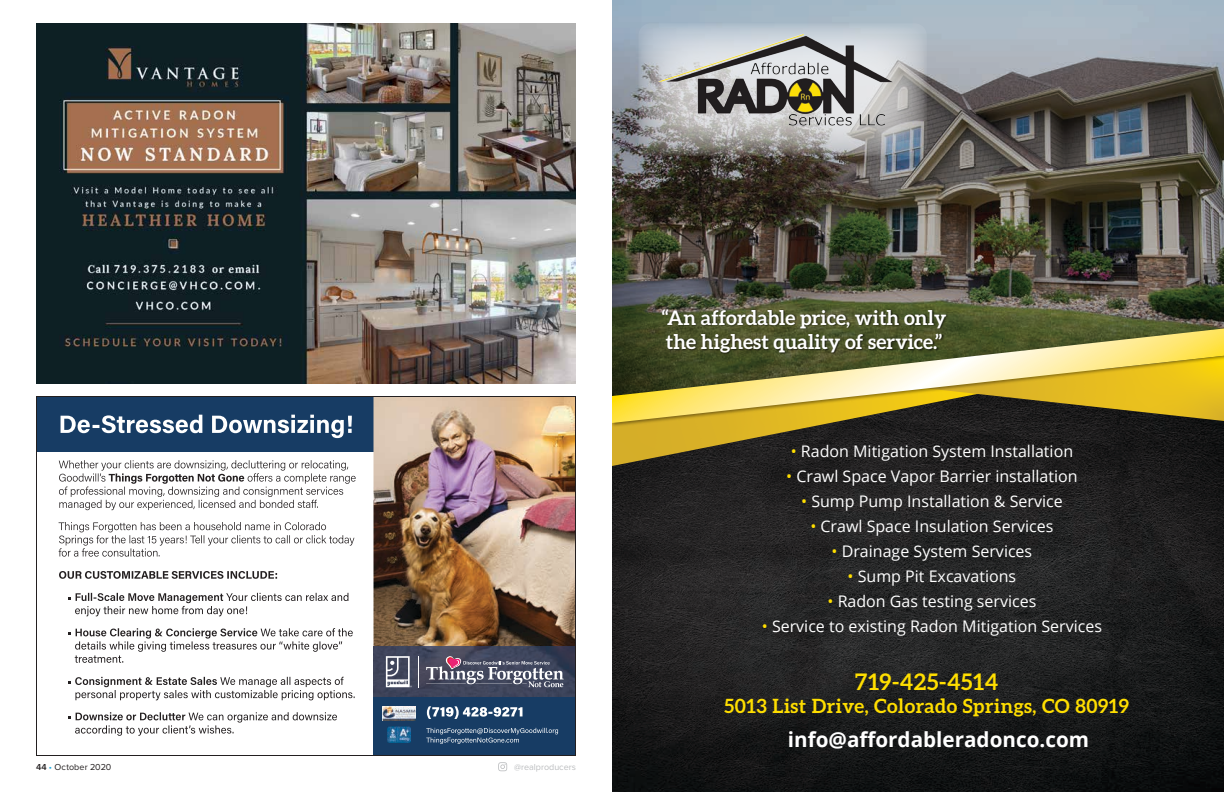
<style>
.page{position:relative;width:1224px;height:792px;background:#fff}
.page>*{position:absolute;margin:0;border:0;box-sizing:border-box;transform-origin:0 0}
.t1{font:700 22.9px "Aleo";letter-spacing:.025em;color:#ffde00}
.t2{font:700 20.7px "Open Sans";color:#fff}
.t3{font:700 20.2px/24.2px "Aleo";color:#fff}
.t4{font:700 19.6px "Aleo";letter-spacing:.025em;color:#ffde00}
.t5{font:16px "Open Sans";color:#fff}
.t6{font:9px "Proxima Nova";letter-spacing:.01em;color:#231f20}
.t7{font:9px "Proxima Nova";color:#bcbec0}
.s1{font-weight:600}
.s2{color:#19a8e0}
.s3{color:#ffde00}
</style>
<div class="page">
<svg style="left:498px;top:762px;width:9px;height:9px"></svg>
<img style="left:612px;top:0;width:612px;height:238px">
<img style="left:612px;top:238px;width:612px;height:86px">
<img style="left:612px;top:429px;width:612px;height:363px">
<svg style="left:612px;top:429px;width:492px;height:37px;background:#433a20"></svg>
<svg style="left:638px;top:23px;width:289px;height:133px;background:#a0a1a2"></svg>
<img style="left:612px;top:324px;width:612px;height:105px">
<svg style="left:612px;top:326px;width:612px;height:97px;background:#a79949"></svg>
<img style="left:660px;top:306px;width:290px;height:50px">
<img style="left:655px;top:8px;width:241px;height:119px">
<img style="left:36px;top:24px;width:540px;height:360px">
<img style="left:36px;top:396px;width:540px;height:360px">
<p class="t6" style="left:36px;top:762px;width:77px"><span class="s1">44</span> <span class="s2">•</span> October 2020</p>
<p class="t7" style="left:514px;top:762px;width:63px">@realproducers</p>
<p class="t3" style="left:662px;top:305px;width:286px">“An affordable price, with only the highest quality of service.”</p>
<p class="t5" style="left:791px;top:440px;width:284px"><span class="s3">•</span> Radon Mitigation System Installation</p>
<p class="t5" style="left:786px;top:465px;width:293px"><span class="s3">•</span> Crawl Space Vapor Barrier installation</p>
<p class="t5" style="left:801px;top:490px;width:263px"><span class="s3">•</span> Sump Pump Installation &amp; Service</p>
<p class="t5" style="left:810px;top:515px;width:245px"><span class="s3">•</span> Crawl Space Insulation Services</p>
<p class="t5" style="left:832px;top:540px;width:202px"><span class="s3">•</span> Drainage System Services</p>
<p class="t5" style="left:848px;top:565px;width:170px"><span class="s3">•</span> Sump Pit Excavations</p>
<p class="t5" style="left:828px;top:590px;width:210px"><span class="s3">•</span> Radon Gas testing services</p>
<p class="t5" style="left:762px;top:615px;width:342px"><span class="s3">•</span> Service to existing Radon Mitigation Services</p>
<h1 class="t1" style="left:855px;top:668px;width:145px">719-425-4514</h1>
<p class="t4" style="left:724px;top:695px;width:406px">5013 List Drive, Colorado Springs, CO 80919</p>
<p class="t2" style="left:788px;top:725px;width:303px">info@affordableradonco.com</p>
</div>
